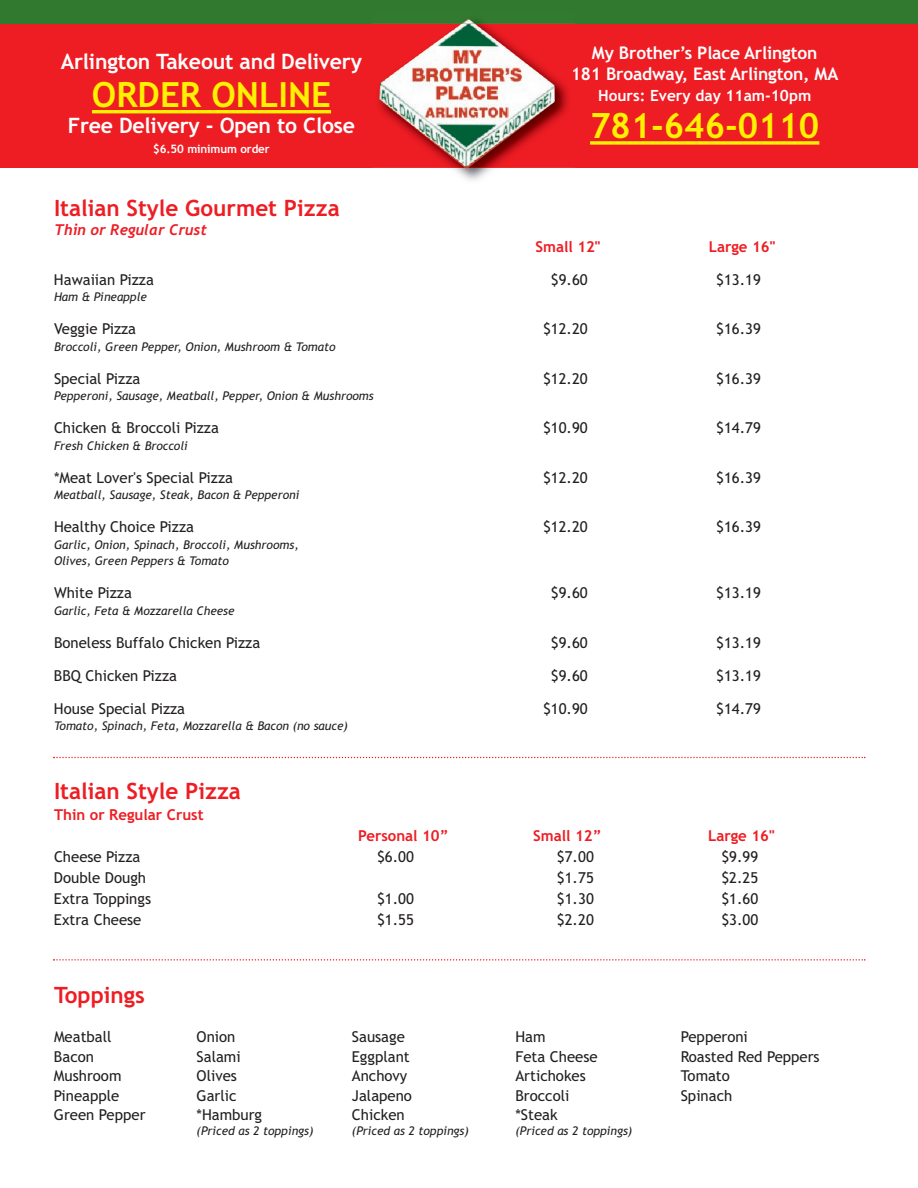
<style>
.page{position:relative;width:918px;height:1188px;background:#fff}
.page>*{position:absolute;margin:0;border:0;box-sizing:border-box;transform-origin:0 0}
.t1{font:700 34.8px "Trebuchet MS";color:#fff101}
.t2{font:700 22.5px "Trebuchet MS";color:#ee1d23}
.t3{font:700 21.3px "Trebuchet MS";letter-spacing:-.01em;color:#fff}
.t4{font:700 17.4px/21px "Trebuchet MS";letter-spacing:-.01em;color:#fff;text-align:center}
.t5{font:700 15.45px "Trebuchet MS";color:#fff}
.t6{font:15px "Trebuchet MS";color:#231f20}
.t7{font:700 15px "Trebuchet MS";color:#ee1d23}
.t8{font:italic 700 15px "Trebuchet";color:#ee1d23}
.t9{font:italic 12px/16.5px "Trebuchet MS";color:#231f20}
.t10{font:700 11.55px "Trebuchet MS";letter-spacing:-.01em;color:#fff}
</style>
<div class="page">
<svg style="left:53px;top:757px;width:812px;height:1px"></svg>
<svg style="left:53px;top:959px;width:812px;height:2px"></svg>
<div style="left:0;top:24px;width:918px;height:144px;background:#ee1d23"></div>
<div style="left:0;top:0;width:918px;height:24px;background:#31792f"></div>
<svg style="left:590px;top:141px;width:229px;height:4px"></svg>
<img style="left:453px;top:168px;width:40px;height:13px">
<img style="left:372px;top:18px;width:203px;height:6px">
<img style="left:555px;top:77px;width:20px;height:91px">
<img style="left:379px;top:24px;width:176px;height:144px">
<svg style="left:461px;top:19px;width:14px;height:6px"></svg>
<hr style="left:92px;top:110px;width:239px;height:3px;background:#fff101">
<h3 class="t3" style="left:61px;top:50px;width:303px">Arlington Takeout and Delivery</h3>
<h1 class="t1" style="left:92px;top:75px;width:241px">ORDER ONLINE</h1>
<h3 class="t3" style="left:68px;top:113px;width:289px">Free Delivery - Open to Close</h3>
<p class="t10" style="left:153px;top:142px;width:118px">$6.50 minimum order</p>
<h2 class="t2" style="left:54px;top:195px;width:287px">Italian Style Gourmet Pizza</h2>
<p class="t8" style="left:54px;top:221px;width:154px">Thin or Regular Crust</p>
<p class="t4" style="left:571px;top:42px;width:269px">My Brother’s Place Arlington<br>181 Broadway, East Arlington, MA</p>
<p class="t5" style="left:598px;top:86px;width:215px">Hours: Every day 11am-10pm</p>
<h1 class="t1" style="left:590px;top:106px;width:231px">781-646-0110</h1>
<p class="t7" style="left:536px;top:238px;width:66px">Small 12"</p>
<p class="t7" style="left:709px;top:238px;width:68px">Large 16"</p>
<p class="t6" style="left:54px;top:271px;width:101px">Hawaiian Pizza</p>
<p class="t6" style="left:551px;top:271px;width:38px">$9.60</p>
<p class="t6" style="left:716px;top:271px;width:46px">$13.19</p>
<p class="t9" style="left:54px;top:289px;width:94px">Ham &amp; Pineapple</p>
<p class="t6" style="left:54px;top:320px;width:84px">Veggie Pizza</p>
<p class="t6" style="left:543px;top:320px;width:46px">$12.20</p>
<p class="t6" style="left:716px;top:320px;width:46px">$16.39</p>
<p class="t9" style="left:54px;top:338px;width:283px">Broccoli, Green Pepper, Onion, Mushroom &amp; Tomato</p>
<p class="t6" style="left:54px;top:370px;width:88px">Special Pizza</p>
<p class="t6" style="left:543px;top:370px;width:46px">$12.20</p>
<p class="t6" style="left:716px;top:370px;width:46px">$16.39</p>
<p class="t9" style="left:54px;top:388px;width:321px">Pepperoni, Sausage, Meatball, Pepper, Onion &amp; Mushrooms</p>
<p class="t6" style="left:54px;top:419px;width:166px">Chicken &amp; Broccoli Pizza</p>
<p class="t6" style="left:543px;top:419px;width:46px">$10.90</p>
<p class="t6" style="left:716px;top:419px;width:46px">$14.79</p>
<p class="t9" style="left:54px;top:437px;width:135px">Fresh Chicken &amp; Broccoli</p>
<p class="t6" style="left:54px;top:469px;width:181px">*Meat Lover's Special Pizza</p>
<p class="t6" style="left:543px;top:469px;width:46px">$12.20</p>
<p class="t6" style="left:716px;top:469px;width:46px">$16.39</p>
<p class="t9" style="left:54px;top:487px;width:247px">Meatball, Sausage, Steak, Bacon &amp; Pepperoni</p>
<p class="t6" style="left:54px;top:518px;width:142px">Healthy Choice Pizza</p>
<p class="t6" style="left:543px;top:518px;width:46px">$12.20</p>
<p class="t6" style="left:716px;top:518px;width:46px">$16.39</p>
<p class="t9" style="left:54px;top:536px;width:246px">Garlic, Onion, Spinach, Broccoli, Mushrooms,<br>Olives, Green Peppers &amp; Tomato</p>
<p class="t6" style="left:54px;top:584px;width:79px">White Pizza</p>
<p class="t6" style="left:551px;top:584px;width:38px">$9.60</p>
<p class="t6" style="left:716px;top:584px;width:46px">$13.19</p>
<p class="t9" style="left:54px;top:602px;width:182px">Garlic, Feta &amp; Mozzarella Cheese</p>
<p class="t6" style="left:54px;top:634px;width:208px">Boneless Buffalo Chicken Pizza</p>
<p class="t6" style="left:551px;top:634px;width:38px">$9.60</p>
<p class="t6" style="left:716px;top:634px;width:46px">$13.19</p>
<p class="t6" style="left:54px;top:667px;width:125px">BBQ Chicken Pizza</p>
<p class="t6" style="left:551px;top:667px;width:38px">$9.60</p>
<p class="t6" style="left:716px;top:667px;width:46px">$13.19</p>
<p class="t6" style="left:54px;top:700px;width:133px">House Special Pizza</p>
<p class="t6" style="left:543px;top:700px;width:46px">$10.90</p>
<p class="t6" style="left:716px;top:700px;width:46px">$14.79</p>
<p class="t9" style="left:54px;top:718px;width:295px">Tomato, Spinach, Feta, Mozzarella &amp; Bacon (no sauce)</p>
<h2 class="t2" style="left:54px;top:778px;width:188px">Italian Style Pizza</h2>
<p class="t7" style="left:54px;top:806px;width:151px">Thin or Regular Crust</p>
<p class="t7" style="left:358px;top:827px;width:92px">Personal 10”</p>
<p class="t7" style="left:533px;top:827px;width:70px">Small 12”</p>
<p class="t7" style="left:708px;top:827px;width:68px">Large 16"</p>
<p class="t6" style="left:54px;top:848px;width:88px">Cheese Pizza</p>
<p class="t6" style="left:377px;top:848px;width:38px">$6.00</p>
<p class="t6" style="left:557px;top:848px;width:38px">$7.00</p>
<p class="t6" style="left:721px;top:848px;width:38px">$9.99</p>
<p class="t6" style="left:54px;top:869px;width:94px">Double Dough</p>
<p class="t6" style="left:557px;top:869px;width:38px">$1.75</p>
<p class="t6" style="left:721px;top:869px;width:38px">$2.25</p>
<p class="t6" style="left:54px;top:890px;width:99px">Extra Toppings</p>
<p class="t6" style="left:377px;top:890px;width:38px">$1.00</p>
<p class="t6" style="left:557px;top:890px;width:38px">$1.30</p>
<p class="t6" style="left:721px;top:890px;width:38px">$1.60</p>
<p class="t6" style="left:54px;top:911px;width:89px">Extra Cheese</p>
<p class="t6" style="left:377px;top:911px;width:38px">$1.55</p>
<p class="t6" style="left:557px;top:911px;width:38px">$2.20</p>
<p class="t6" style="left:721px;top:911px;width:38px">$3.00</p>
<h2 class="t2" style="left:54px;top:982px;width:92px">Toppings</h2>
<p class="t6" style="left:54px;top:1028px;width:59px">Meatball</p>
<p class="t6" style="left:197px;top:1028px;width:40px">Onion</p>
<p class="t6" style="left:352px;top:1028px;width:54px">Sausage</p>
<p class="t6" style="left:515px;top:1028px;width:32px">Ham</p>
<p class="t6" style="left:681px;top:1028px;width:69px">Pepperoni</p>
<p class="t6" style="left:54px;top:1048px;width:42px">Bacon</p>
<p class="t6" style="left:197px;top:1048px;width:46px">Salami</p>
<p class="t6" style="left:352px;top:1048px;width:59px">Eggplant</p>
<p class="t6" style="left:515px;top:1048px;width:84px">Feta Cheese</p>
<p class="t6" style="left:681px;top:1048px;width:140px">Roasted Red Peppers</p>
<p class="t6" style="left:54px;top:1067px;width:69px">Mushroom</p>
<p class="t6" style="left:197px;top:1067px;width:42px">Olives</p>
<p class="t6" style="left:352px;top:1067px;width:57px">Anchovy</p>
<p class="t6" style="left:515px;top:1067px;width:72px">Artichokes</p>
<p class="t6" style="left:681px;top:1067px;width:51px">Tomato</p>
<p class="t6" style="left:54px;top:1087px;width:67px">Pineapple</p>
<p class="t6" style="left:197px;top:1087px;width:41px">Garlic</p>
<p class="t6" style="left:352px;top:1087px;width:62px">Jalapeno</p>
<p class="t6" style="left:515px;top:1087px;width:55px">Broccoli</p>
<p class="t6" style="left:681px;top:1087px;width:53px">Spinach</p>
<p class="t6" style="left:54px;top:1106px;width:93px">Green Pepper</p>
<p class="t6" style="left:197px;top:1106px;width:67px">*Hamburg</p>
<p class="t6" style="left:352px;top:1106px;width:54px">Chicken</p>
<p class="t6" style="left:515px;top:1106px;width:44px">*Steak</p>
<p class="t9" style="left:197px;top:1123px;width:118px">(Priced as 2 toppings)</p>
<p class="t9" style="left:352px;top:1123px;width:118px">(Priced as 2 toppings)</p>
<p class="t9" style="left:515px;top:1123px;width:118px">(Priced as 2 toppings)</p>
</div>
